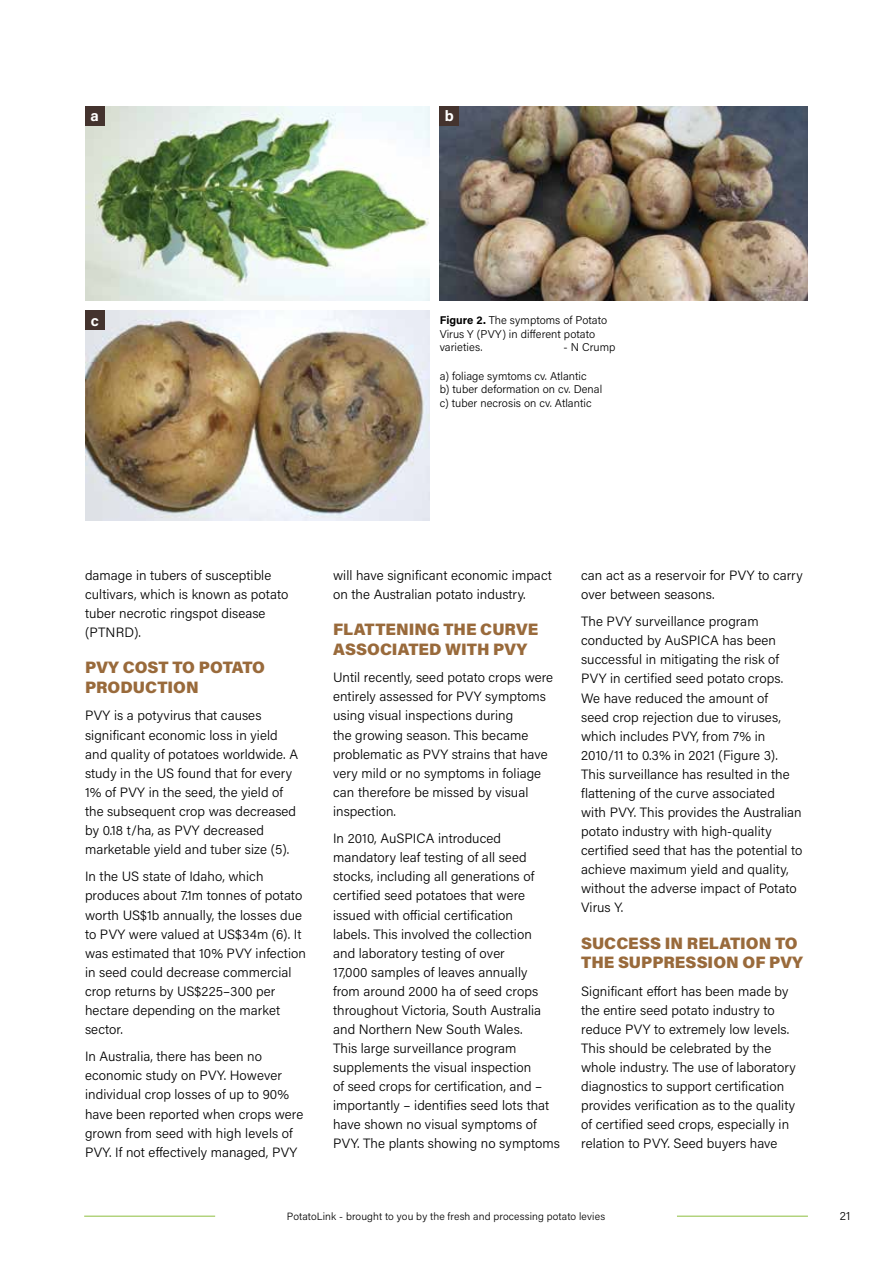
<style>
.page{position:relative;width:893px;height:1263px;background:#fff}
.page>*{position:absolute;margin:0;border:0;box-sizing:border-box;transform-origin:0 0}
.t1{font:900 16.5px/19.5px "Acumin Pro";color:#996a3b}
.t2{font:700 15px "Acumin Pro";color:#fff}
.t3{font:300 13.5px/19px "Acumin Pro";letter-spacing:.005em;color:#000}
.t4{font:300 12px "Acumin Pro";color:#000}
.t5{font:300 11.25px/13.5px "Acumin Pro";letter-spacing:.005em;color:#000}
.t6{font:300 10.5px "Acumin Pro";letter-spacing:.01em;color:#000}
.s1{font-weight:700}
</style>
<div class="page">
<img style="left:85px;top:106px;width:344px;height:195px">
<img style="left:440px;top:106px;width:368px;height:194px">
<img style="left:85px;top:310px;width:344px;height:210px">
<div style="left:85px;top:106px;width:20px;height:19px;background:#44332e"></div>
<div style="left:440px;top:106px;width:19px;height:19px;background:#44332e"></div>
<div style="left:85px;top:310px;width:20px;height:20px;background:#44332e"></div>
<hr style="left:677px;top:1216px;width:131px;height:1px;background:#8ebe3f">
<hr style="left:84px;top:1216px;width:131px;height:1px;background:#8ebe3f">
<p class="t2" style="left:91px;top:106px;width:10px">a</p>
<p class="t2" style="left:445px;top:106px;width:11px">b</p>
<p class="t2" style="left:91px;top:310px;width:10px">c</p>
<p class="t5" style="left:440px;top:313px;width:169px"><span class="s1">Figure 2.</span> The symptoms of Potato<br>Virus Y (PVY) in different potato varieties.</p>
<p class="t5" style="left:564px;top:340px;width:53px">- N Crump</p>
<p class="t5" style="left:440px;top:369px;width:164px">a) foliage symtoms cv. Atlantic<br>b) tuber deformation on cv. Denal c) tuber necrosis on cv. Atlantic</p>
<p class="t3" style="left:85px;top:565px;width:205px">damage in tubers of susceptible cultivars, which is known as potato tuber necrotic ringspot disease (PTNRD).</p>
<p class="t1" style="left:85px;top:657px;width:181px">PVY COST TO POTATO<br>PRODUCTION</p>
<p class="t3" style="left:85px;top:706px;width:215px">PVY is a potyvirus that causes significant economic loss in yield and quality of potatoes worldwide. A study in the US found that for every 1% of PVY in the seed, the yield of the subsequent crop was decreased by 0.18 t/ha, as PVY decreased marketable yield and tuber size (5).</p>
<p class="t3" style="left:85px;top:867px;width:222px">In the US state of Idaho, which produces about 7.1m tonnes of potato worth US$1b annually, the losses due to PVY were valued at US$34m (6). It was estimated that 10% PVY infection in seed could decrease commercial crop returns by US$225–300 per hectare depending on the market sector.</p>
<p class="t3" style="left:85px;top:1046px;width:220px">In Australia, there has been no economic study on PVY. However individual crop losses of up to 90% have been reported when crops were grown from seed with high levels of PVY. If not effectively managed, PVY</p>
<p class="t3" style="left:333px;top:565px;width:220px">will have significant economic impact on the Australian potato industry.</p>
<p class="t1" style="left:333px;top:619px;width:207px">FLATTENING THE CURVE<br>ASSOCIATED WITH PVY</p>
<p class="t3" style="left:333px;top:668px;width:222px">Until recently, seed potato crops were entirely assessed for PVY symptoms using visual inspections during<br>the growing season. This became problematic as PVY strains that have very mild or no symptoms in foliage can therefore be missed by visual inspection.</p>
<p class="t3" style="left:333px;top:828px;width:228px">In 2010, AuSPICA introduced mandatory leaf testing of all seed stocks, including all generations of certified seed potatoes that were issued with official certification<br>labels. This involved the collection<br>and laboratory testing of over<br>17,000 samples of leaves annually<br>from around 2000 ha of seed crops throughout Victoria, South Australia and Northern New South Wales.<br>This large surveillance program supplements the visual inspection<br>of seed crops for certification, and – importantly – identifies seed lots that have shown no visual symptoms of PVY. The plants showing no symptoms</p>
<p class="t3" style="left:581px;top:565px;width:223px">can act as a reservoir for PVY to carry over between seasons.</p>
<p class="t3" style="left:581px;top:611px;width:223px">The PVY surveillance program conducted by AuSPICA has been successful in mitigating the risk of<br>PVY in certified seed potato crops.<br>We have reduced the amount of<br>seed crop rejection due to viruses, which includes PVY, from 7% in<br>2010/11 to 0.3% in 2021 (Figure 3).<br>This surveillance has resulted in the flattening of the curve associated with PVY. This provides the Australian potato industry with high-quality certified seed that has the potential to achieve maximum yield and quality, without the adverse impact of Potato<br>Virus Y.</p>
<p class="t1" style="left:581px;top:932px;width:223px">SUCCESS IN RELATION TO<br>THE SUPPRESSION OF PVY</p>
<p class="t3" style="left:581px;top:981px;width:216px">Significant effort has been made by the entire seed potato industry to reduce PVY to extremely low levels.<br>This should be celebrated by the whole industry. The use of laboratory diagnostics to support certification provides verification as to the quality of certified seed crops, especially in relation to PVY. Seed buyers have</p>
<p class="t6" style="left:287px;top:1209px;width:320px">PotatoLink - brought to you by the fresh and processing potato levies</p>
<p class="t4" style="left:840px;top:1208px;width:12px">21</p>
</div>
